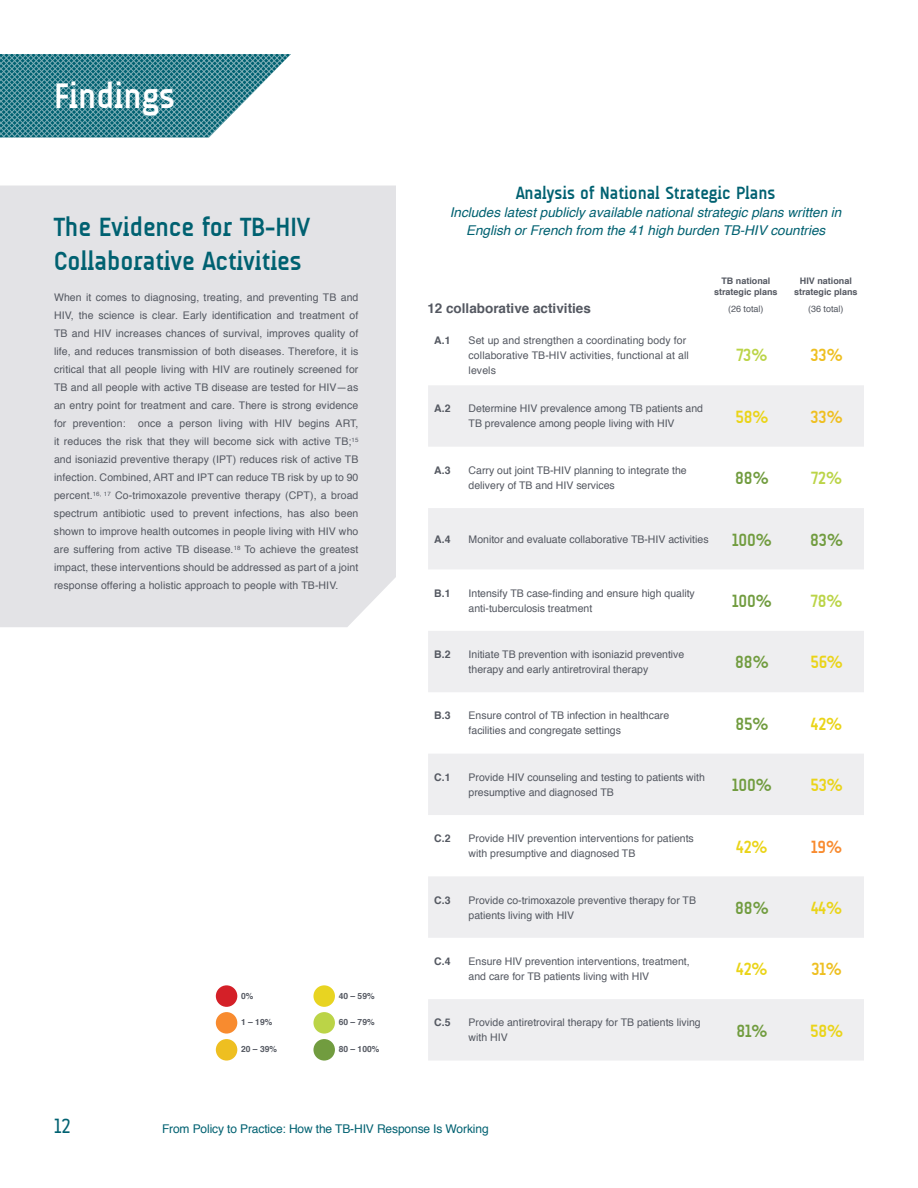
<style>
.page{position:relative;width:918px;height:1188px;background:#fff}
.page>*{position:absolute;margin:0;border:0;box-sizing:border-box;transform-origin:0 0}
.t1{font:700 36px "A Udimat";color:#fff}
.t2{font:700 26.7px/33.5px "A Udimat";color:#006171}
.t3{font:21px "A Udimat";color:#006171}
.t4{font:700 18px "A Udimat";color:#006171}
.t5{font:700 18px "A Udimat";color:#719c3f}
.t6{font:700 18px "A Udimat";color:#ead418}
.t7{font:700 18px "A Udimat";color:#bbd447}
.t8{font:700 18px "A Udimat";color:#eebf21}
.t9{font:700 18px "A Udimat";color:#f88b2f}
.t10{font:italic 13.5px/18px "Helvetica";color:#006171;text-align:center}
.t11{font:700 13.5px "Helvetica";color:#545861}
.t12{font:12px "Helvetica";letter-spacing:-.01em;color:#006171}
.t13{font:10.5px/18px "Helvetica";color:#545861}
.t14{font:700 10.5px "Helvetica";color:#545861}
.t15{font:700 9px/10.5px "Helvetica";color:#545861;text-align:center}
.t16{font:9px "Helvetica";color:#545861}
.t17{font:700 8.55px "Helvetica";color:#545861}
</style>
<div class="page">
<svg style="left:0;top:54px;width:291px;height:83px"></svg>
<svg style="left:428px;top:385px;width:436px;height:675px;fill:#eeeef0"></svg>
<div style="left:216px;top:985px;width:21px;height:22px;background:#d42028;border-radius:50%"></div>
<div style="left:313px;top:985px;width:22px;height:22px;background:#e8d421;border-radius:50%"></div>
<div style="left:313px;top:1012px;width:22px;height:22px;background:#bbd447;border-radius:50%"></div>
<div style="left:313px;top:1039px;width:22px;height:22px;background:#719c3f;border-radius:50%"></div>
<div style="left:216px;top:1012px;width:21px;height:22px;background:#f88b2f;border-radius:50%"></div>
<div style="left:216px;top:1039px;width:21px;height:22px;background:#eebf21;border-radius:50%"></div>
<div style="left:0;top:186px;width:396px;height:441px;background:#e3e3e6"></div>
<h1 class="t1" style="left:54px;top:75px;width:122px">Findings</h1>
<h2 class="t2" style="left:54px;top:210px;width:257px">The Evidence for TB-HIV<br>Collaborative Activities</h2>
<p class="t13" style="left:54px;top:289px;width:306px;text-align:justify">When it comes to diagnosing, treating, and preventing TB and HIV, the science is clear. Early identification and treatment of TB and HIV increases chances of survival, improves quality of life, and reduces transmission of both diseases. Therefore, it is critical that all people living with HIV are routinely screened for TB and all people with active TB disease are tested for HIV—as an entry point for treatment and care. There is strong evidence for prevention: once a person living with HIV begins ART, it reduces the risk that they will become sick with active TB;<sup>15 </sup>and isoniazid preventive therapy (IPT) reduces risk of active TB infection. Combined, ART and IPT can reduce TB risk by up to 90 percent.<sup>16,</sup> <sup>17</sup> Co-trimoxazole preventive therapy (CPT), a broad spectrum antibiotic used to prevent infections, has also been shown to improve health outcomes in people living with HIV who are suffering from active TB disease.<sup>18</sup> To achieve the greatest impact, these interventions should be addressed as part of a joint response offering a holistic approach to people with TB-HIV.</p>
<p class="t17" style="left:241px;top:989px;width:14px">0%</p>
<p class="t17" style="left:339px;top:989px;width:37px">40 – 59%</p>
<p class="t17" style="left:339px;top:1016px;width:37px">60 – 79%</p>
<p class="t17" style="left:339px;top:1043px;width:42px">80 – 100%</p>
<p class="t17" style="left:241px;top:1016px;width:33px">1 – 19%</p>
<p class="t17" style="left:241px;top:1043px;width:37px">20 – 39%</p>
<h3 class="t4" style="left:516px;top:183px;width:261px">Analysis of National Strategic Plans</h3>
<p class="t10" style="left:450px;top:204px;width:393px">Includes latest publicly available national strategic plans written in<br>English or French from the 41 high burden TB-HIV countries</p>
<p class="t11" style="left:427px;top:297px;width:165px">12 collaborative activities</p>
<p class="t14" style="left:434px;top:331px;width:18px">A.1</p>
<p class="t13" style="left:469px;top:333px;width:222px;line-height:15px">Set up and strengthen a coordinating body for collaborative TB-HIV activities, functional at all levels</p>
<p class="t15" style="left:714px;top:276px;width:65px">TB national strategic plans</p>
<p class="t16" style="left:728px;top:302px;width:37px">(26 total)</p>
<p class="t15" style="left:794px;top:276px;width:65px">HIV national strategic plans</p>
<p class="t16" style="left:808px;top:302px;width:37px">(36 total)</p>
<h3 class="t7" style="left:736px;top:345px;width:33px">73%</h3>
<h3 class="t8" style="left:810px;top:345px;width:34px">33%</h3>
<p class="t14" style="left:434px;top:400px;width:18px">A.2</p>
<p class="t13" style="left:469px;top:402px;width:236px;line-height:15px">Determine HIV prevalence among TB patients and<br>TB prevalence among people living with HIV</p>
<h3 class="t6" style="left:735px;top:407px;width:35px">58%</h3>
<h3 class="t8" style="left:810px;top:407px;width:34px">33%</h3>
<p class="t14" style="left:434px;top:462px;width:18px">A.3</p>
<p class="t13" style="left:469px;top:463px;width:220px;line-height:15px">Carry out joint TB-HIV planning to integrate the delivery of TB and HIV services</p>
<h3 class="t5" style="left:735px;top:468px;width:35px">88%</h3>
<h3 class="t7" style="left:811px;top:468px;width:32px">72%</h3>
<p class="t14" style="left:434px;top:531px;width:18px">A.4</p>
<p class="t13" style="left:469px;top:530px;width:242px">Monitor and evaluate collaborative TB-HIV activities</p>
<h3 class="t5" style="left:732px;top:529px;width:41px">100%</h3>
<h3 class="t5" style="left:810px;top:529px;width:35px">83%</h3>
<p class="t14" style="left:434px;top:584px;width:18px">B.1</p>
<p class="t13" style="left:469px;top:586px;width:228px;line-height:15px">Intensify TB case-finding and ensure high quality anti-tuberculosis treatment</p>
<h3 class="t5" style="left:732px;top:591px;width:41px">100%</h3>
<h3 class="t7" style="left:811px;top:591px;width:33px">78%</h3>
<p class="t14" style="left:434px;top:646px;width:18px">B.2</p>
<p class="t13" style="left:469px;top:647px;width:217px;line-height:15px">Initiate TB prevention with isoniazid preventive therapy and early antiretroviral therapy</p>
<h3 class="t5" style="left:735px;top:652px;width:35px">88%</h3>
<h3 class="t6" style="left:810px;top:652px;width:34px">56%</h3>
<p class="t14" style="left:434px;top:707px;width:18px">B.3</p>
<p class="t13" style="left:469px;top:709px;width:202px;line-height:15px">Ensure control of TB infection in healthcare facilities and congregate settings</p>
<h3 class="t5" style="left:735px;top:714px;width:35px">85%</h3>
<h3 class="t6" style="left:811px;top:714px;width:33px">42%</h3>
<p class="t14" style="left:434px;top:769px;width:18px">C.1</p>
<p class="t13" style="left:469px;top:770px;width:238px;line-height:15px">Provide HIV counseling and testing to patients with presumptive and diagnosed TB</p>
<h3 class="t5" style="left:732px;top:775px;width:41px">100%</h3>
<h3 class="t6" style="left:810px;top:775px;width:34px">53%</h3>
<p class="t14" style="left:434px;top:830px;width:18px">C.2</p>
<p class="t13" style="left:469px;top:831px;width:227px;line-height:15px">Provide HIV prevention interventions for patients with presumptive and diagnosed TB</p>
<h3 class="t6" style="left:736px;top:836px;width:33px">42%</h3>
<h3 class="t9" style="left:811px;top:836px;width:32px">19%</h3>
<p class="t14" style="left:434px;top:891px;width:18px">C.3</p>
<p class="t13" style="left:469px;top:893px;width:229px;line-height:15px">Provide co-trimoxazole preventive therapy for TB patients living with HIV</p>
<h3 class="t5" style="left:735px;top:898px;width:35px">88%</h3>
<h3 class="t6" style="left:811px;top:898px;width:33px">44%</h3>
<p class="t14" style="left:434px;top:953px;width:18px">C.4</p>
<p class="t13" style="left:469px;top:954px;width:223px;line-height:15px">Ensure HIV prevention interventions, treatment, and care for TB patients living with HIV</p>
<h3 class="t6" style="left:736px;top:959px;width:33px">42%</h3>
<h3 class="t8" style="left:811px;top:959px;width:32px">31%</h3>
<p class="t14" style="left:434px;top:1014px;width:18px">C.5</p>
<p class="t13" style="left:469px;top:1015px;width:234px;line-height:15px">Provide antiretroviral therapy for TB patients living with HIV</p>
<h3 class="t5" style="left:736px;top:1020px;width:33px">81%</h3>
<h3 class="t6" style="left:810px;top:1020px;width:35px">58%</h3>
<h3 class="t3" style="left:54px;top:1114px;width:18px">12</h3>
<p class="t12" style="left:162px;top:1120px;width:328px">From Policy to Practice: How the TB-HIV Response Is Working</p>
</div>
